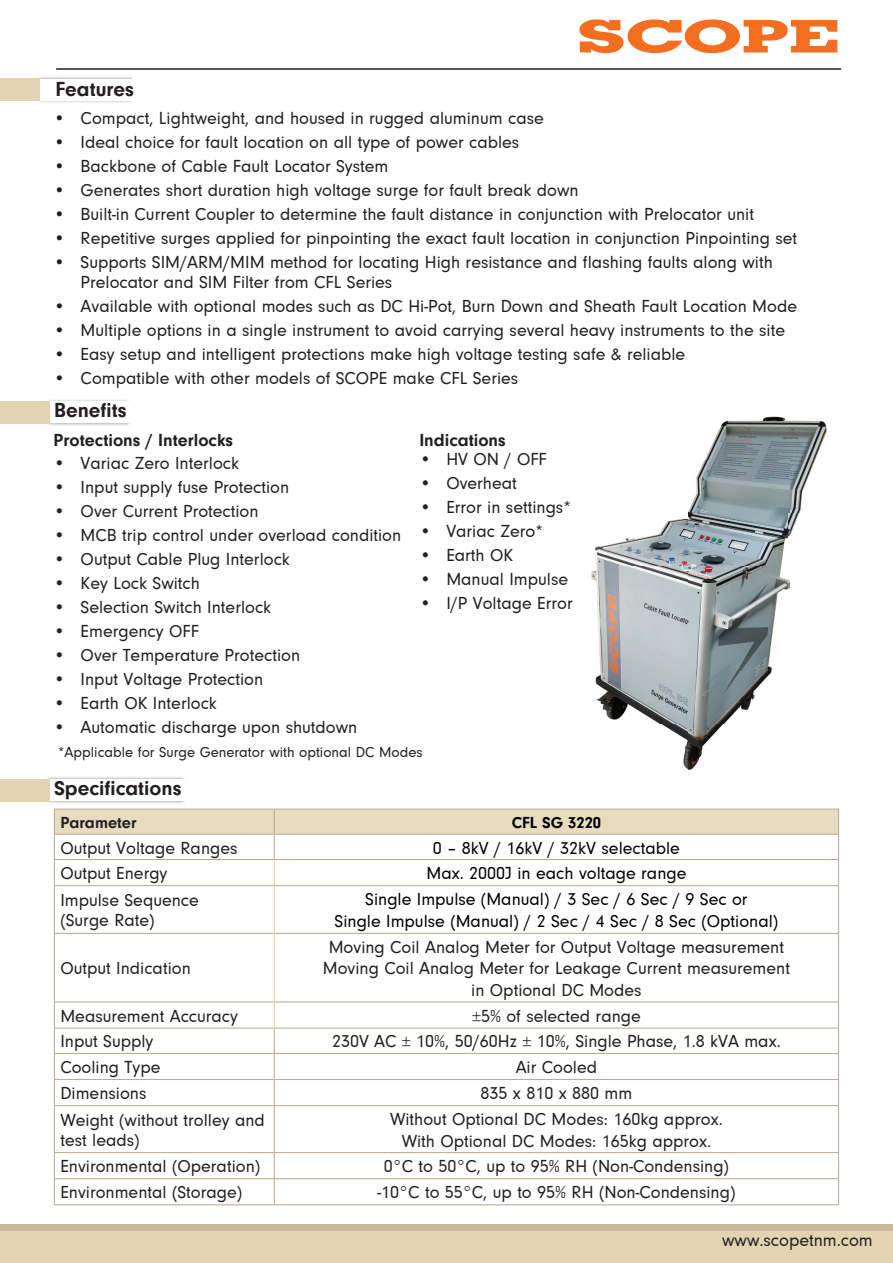
<style>
.page{position:relative;width:893px;height:1263px;background:#fff}
.page>*{position:absolute;margin:0;border:0;box-sizing:border-box;transform-origin:0 0}
.t1{font:700 45px "Geometric Slab 703 BT Xtra";color:#f36e21;scale:1.6 1}
.t2{font:700 21px "Neuzeit Gro";color:#231f20}
.t3{font:18px/19.5px "Neuzeit Gro";color:#231f20}
.t4{font:18px/21.6px "Neuzeit Gro";color:#000;text-align:center}
.t5{font:700 18px "Neuzeit Gro";color:#231f20}
.t6{font:700 16.5px "Neuzeit Gro";color:#231f20}
.t7{font:700 16.5px "Neuzeit Gro";color:#000}
.t8{font:15px "Neuzeit Gro";color:#231f20}
</style>
<div class="page">
<hr style="left:56px;top:68px;width:785px;height:2px;background:#231f20">
<div style="left:0;top:1230px;width:893px;height:33px;background:#e2d4b0"></div>
<div style="left:0;top:1224px;width:893px;height:6px;background:#cbb8a0"></div>
<div style="left:0;top:78px;width:40px;height:23px;background:#e2d4b0"></div>
<img style="left:48px;top:400px;width:82px;height:26px">
<div style="left:49px;top:402px;width:79px;height:21px;background:#fff"></div>
<div style="left:127px;top:401px;width:5px;height:22px;background:#fff"></div>
<img style="left:46px;top:777px;width:139px;height:27px">
<div style="left:49px;top:780px;width:133px;height:21px;background:#fff"></div>
<div style="left:180px;top:779px;width:9px;height:22px;background:#fff"></div>
<div style="left:0;top:401px;width:49px;height:23px;background:#e2d4b0"></div>
<div style="left:0;top:779px;width:49px;height:22px;background:#e2d4b0"></div>
<img style="left:591px;top:416px;width:236px;height:354px">
<hr style="left:54px;top:885px;width:220px;height:1px;background:#bca68d">
<hr style="left:54px;top:886px;width:1px;height:47px;background:#bca68d">
<hr style="left:274px;top:885px;width:565px;height:1px;background:#bca68d">
<hr style="left:838px;top:886px;width:1px;height:47px;background:#bca68d">
<hr style="left:54px;top:933px;width:220px;height:1px;background:#bca68d">
<hr style="left:54px;top:934px;width:1px;height:67px;background:#bca68d">
<hr style="left:275px;top:933px;width:564px;height:1px;background:#bca68d">
<hr style="left:838px;top:934px;width:1px;height:67px;background:#bca68d">
<hr style="left:54px;top:1001px;width:220px;height:1px;background:#bca68d">
<hr style="left:275px;top:1001px;width:564px;height:1px;background:#bca68d">
<hr style="left:54px;top:1028px;width:220px;height:1px;background:#bca68d">
<hr style="left:274px;top:1028px;width:565px;height:1px;background:#bca68d">
<hr style="left:54px;top:1053px;width:220px;height:1px;background:#bca68d">
<hr style="left:274px;top:1053px;width:565px;height:1px;background:#bca68d">
<hr style="left:54px;top:1079px;width:220px;height:1px;background:#bca68d">
<svg style="left:54px;top:1002px;width:1px;height:103px"></svg>
<hr style="left:274px;top:1079px;width:565px;height:1px;background:#bca68d">
<svg style="left:838px;top:1002px;width:1px;height:103px"></svg>
<hr style="left:54px;top:1105px;width:220px;height:1px;background:#bca68d">
<hr style="left:54px;top:1106px;width:1px;height:46px;background:#bca68d">
<hr style="left:274px;top:1105px;width:565px;height:1px;background:#bca68d">
<hr style="left:274px;top:1106px;width:1px;height:46px;background:#bca68d">
<hr style="left:838px;top:1106px;width:1px;height:46px;background:#bca68d">
<hr style="left:54px;top:1152px;width:220px;height:1px;background:#bca68d">
<hr style="left:274px;top:1152px;width:565px;height:1px;background:#bca68d">
<hr style="left:54px;top:1178px;width:220px;height:1px;background:#bca68d">
<svg style="left:54px;top:1153px;width:1px;height:51px"></svg>
<hr style="left:274px;top:1178px;width:565px;height:1px;background:#bca68d">
<svg style="left:274px;top:1153px;width:1px;height:51px"></svg>
<svg style="left:838px;top:1153px;width:1px;height:51px"></svg>
<hr style="left:54px;top:1204px;width:220px;height:1px;background:#bca68d">
<hr style="left:274px;top:1204px;width:565px;height:1px;background:#bca68d">
<svg style="left:54px;top:809px;width:785px;height:76px"></svg>
<hr style="left:274px;top:886px;width:1px;height:47px;background:#dbcba6">
<hr style="left:274px;top:933px;width:1px;height:69px;background:#dbcba6">
<svg style="left:274px;top:1002px;width:1px;height:103px"></svg>
<p class="t2" style="left:55px;top:77px;width:80px">Features</p>
<h1 class="t1" style="left:577px;top:9px;width:167px">SCOPE</h1>
<p class="t3" style="left:54px;top:109px;width:492px">• Compact, Lightweight, and housed in rugged aluminum case</p>
<p class="t3" style="left:54px;top:133px;width:467px">• Ideal choice for fault location on all type of power cables</p>
<p class="t3" style="left:54px;top:157px;width:336px">• Backbone of Cable Fault Locator System</p>
<p class="t3" style="left:54px;top:181px;width:527px">• Generates short duration high voltage surge for fault break down</p>
<p class="t3" style="left:54px;top:205px;width:702px">• Built-in Current Coupler to determine the fault distance in conjunction with Prelocator unit</p>
<p class="t3" style="left:54px;top:229px;width:745px">• Repetitive surges applied for pinpointing the exact fault location in conjunction Pinpointing set</p>
<p class="t3" style="left:81px;top:253px;width:694px;text-indent:-27px">• Supports SIM/ARM/MIM method for locating High resistance and flashing faults along with<br>Prelocator and SIM Filter from CFL Series</p>
<p class="t3" style="left:54px;top:296px;width:745px">• Available with optional modes such as DC Hi-Pot, Burn Down and Sheath Fault Location Mode</p>
<p class="t3" style="left:54px;top:320px;width:733px">• Multiple options in a single instrument to avoid carrying several heavy instruments to the site</p>
<p class="t3" style="left:54px;top:344px;width:633px">• Easy setup and intelligent protections make high voltage testing safe &amp; reliable</p>
<p class="t3" style="left:54px;top:368px;width:466px">• Compatible with other models of SCOPE make CFL Series</p>
<p class="t2" style="left:54px;top:398px;width:74px">Benefits</p>
<p class="t5" style="left:54px;top:430px;width:181px">Protections / Interlocks</p>
<p class="t3" style="left:54px;top:453px;width:187px">• Variac Zero Interlock</p>
<p class="t3" style="left:54px;top:477px;width:237px">• Input supply fuse Protection</p>
<p class="t3" style="left:54px;top:501px;width:206px">• Over Current Protection</p>
<p class="t3" style="left:54px;top:525px;width:349px">• MCB trip control under overload condition</p>
<p class="t3" style="left:54px;top:549px;width:238px">• Output Cable Plug Interlock</p>
<p class="t3" style="left:54px;top:573px;width:148px">• Key Lock Switch</p>
<p class="t3" style="left:54px;top:597px;width:219px">• Selection Switch Interlock</p>
<p class="t3" style="left:54px;top:621px;width:147px">• Emergency OFF</p>
<p class="t3" style="left:54px;top:645px;width:248px">• Over Temperature Protection</p>
<p class="t3" style="left:54px;top:669px;width:211px">• Input Voltage Protection</p>
<p class="t3" style="left:54px;top:693px;width:165px">• Earth OK Interlock</p>
<p class="t3" style="left:54px;top:717px;width:305px">• Automatic discharge upon shutdown</p>
<p class="t8" style="left:58px;top:744px;width:366px">*Applicable for Surge Generator with optional DC Modes</p>
<p class="t5" style="left:419px;top:430px;width:88px">Indications</p>
<p class="t3" style="left:419px;top:450px;width:129px">• HV ON / OFF</p>
<p class="t3" style="left:419px;top:474px;width:99px">• Overheat</p>
<p class="t3" style="left:419px;top:498px;width:153px">• Error in settings*</p>
<p class="t3" style="left:419px;top:522px;width:125px">• Variac Zero*</p>
<p class="t3" style="left:419px;top:546px;width:95px">• Earth OK</p>
<p class="t3" style="left:419px;top:570px;width:150px">• Manual Impulse</p>
<p class="t3" style="left:419px;top:594px;width:155px">• I/P Voltage Error</p>
<p class="t2" style="left:54px;top:776px;width:129px">Specifications</p>
<p class="t6" style="left:60px;top:813px;width:78px">Parameter</p>
<p class="t7" style="left:512px;top:813px;width:91px">CFL SG 3220</p>
<p class="t3" style="left:60px;top:838px;width:179px">Output Voltage Ranges</p>
<p class="t4" style="left:433px;top:837px;width:248px">0 – 8kV / 16kV / 32kV selectable</p>
<p class="t3" style="left:60px;top:864px;width:109px">Output Energy</p>
<p class="t4" style="left:426px;top:863px;width:262px">Max. 2000J in each voltage range</p>
<p class="t3" style="left:60px;top:891px;width:140px">Impulse Sequence (Surge Rate)</p>
<p class="t4" style="left:335px;top:889px;width:445px">Single Impulse (Manual) / 3 Sec / 6 Sec / 9 Sec or<br>Single Impulse (Manual) / 2 Sec / 4 Sec / 8 Sec (Optional)</p>
<p class="t3" style="left:60px;top:959px;width:132px">Output Indication</p>
<p class="t3" style="left:323px;top:936px;width:469px;line-height:21.6px;text-align:center">Moving Coil Analog Meter for Output Voltage measurement<br>Moving Coil Analog Meter for Leakage Current measurement in Optional DC Modes</p>
<p class="t3" style="left:60px;top:1006px;width:179px">Measurement Accuracy</p>
<p class="t3" style="left:472px;top:1006px;width:170px">±5% of selected range</p>
<p class="t3" style="left:60px;top:1032px;width:95px">Input Supply</p>
<p class="t3" style="left:332px;top:1032px;width:450px">230V AC ± 10%, 50/60Hz ± 10%, Single Phase, 1.8 kVA max.</p>
<p class="t3" style="left:60px;top:1058px;width:102px">Cooling Type</p>
<p class="t3" style="left:516px;top:1058px;width:83px">Air Cooled</p>
<p class="t3" style="left:60px;top:1084px;width:88px">Dimensions</p>
<p class="t3" style="left:480px;top:1084px;width:153px">835 x 810 x 880 mm</p>
<p class="t3" style="left:60px;top:1111px;width:206px">Weight (without trolley and test leads)</p>
<p class="t3" style="left:390px;top:1108px;width:334px;line-height:21.6px;text-align:center">Without Optional DC Modes: 160kg approx.<br>With Optional DC Modes: 165kg approx.</p>
<p class="t3" style="left:60px;top:1157px;width:201px">Environmental (Operation)</p>
<p class="t3" style="left:384px;top:1157px;width:347px">0°C to 50°C, up to 95% RH (Non-Condensing)</p>
<p class="t3" style="left:60px;top:1183px;width:183px">Environmental (Storage)</p>
<p class="t3" style="left:377px;top:1183px;width:359px">-10°C to 55°C, up to 95% RH (Non-Condensing)</p>
<p class="t3" style="left:722px;top:1231px;width:152px">www.scopetnm.com</p>
</div>
